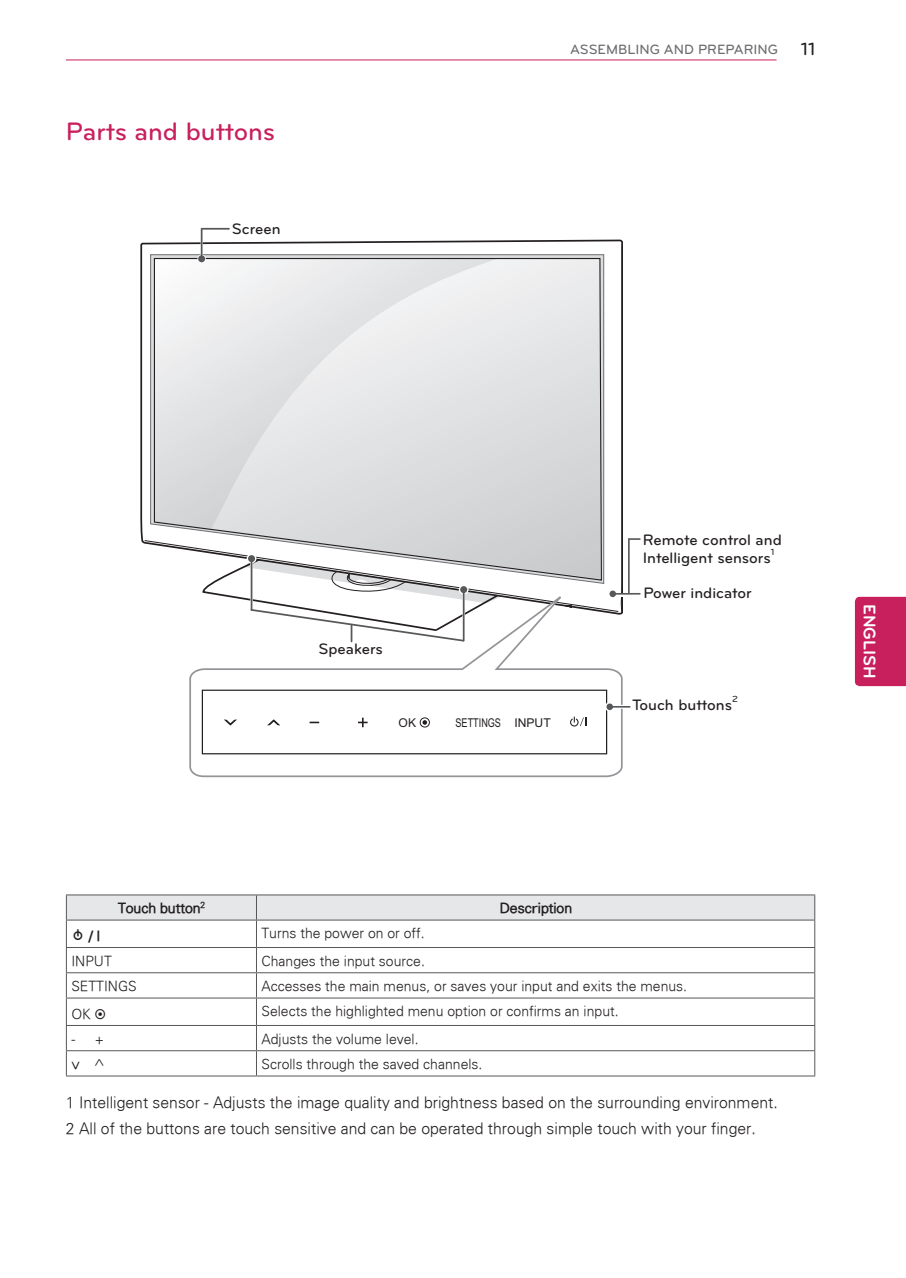
<style>
.page{position:relative;width:906px;height:1278px;background:#fff}
.page>*{position:absolute;margin:0;border:0;box-sizing:border-box;transform-origin:0 0}
.t1{font:500 26.25px "Bryant LG";color:#c8205d}
.t2{font:700 17.5px "Bryant LG";color:#fff}
.t3{font:300 15.75px/25.9px "Univers";color:#231f20}
.t4{font:500 15.75px/17.5px "Bryant LG";color:#231f20}
.t5{font:300 14px "Univers";color:#231f20}
.t6{font:300 14px "Univers";color:#231f20}
.t7{font:500 14px "Bryant LG";color:#6c6d70}
.t8{font:300 14px "Univers";color:#231f20;scale:1.2 1}
.t9{font:12.08px "Arial";color:#231f20;scale:.75 1}
.t10{font:12.08px "Arial";color:#231f20}
.t11{font:500 9.1px "Bryant LG";color:#231f20}
.s1{font-size:18.38px;color:#231f20}
.s2{font-family:"LG Display Eng";font-weight:400}
.s3{font-family:"LG Display Eng Kor";font-weight:400}
</style>
<div class="page">
<div style="left:855px;top:597px;width:51px;height:89px;background:#c8205d"></div>
<hr style="left:66px;top:60px;width:710px;height:1px;background:#c8205d">
<hr style="left:66px;top:894px;width:190px;height:1px;background:#57585a">
<hr style="left:256px;top:894px;width:559px;height:1px;background:#57585a">
<svg style="left:66px;top:895px;width:749px;height:180px"></svg>
<hr style="left:66px;top:1075px;width:190px;height:1px;background:#57585a">
<hr style="left:256px;top:1075px;width:559px;height:1px;background:#57585a">
<svg style="left:140px;top:240px;width:483px;height:304px"></svg>
<svg style="left:144px;top:244px;width:479px;height:342px"></svg>
<svg style="left:189px;top:586px;width:434px;height:191px"></svg>
<div style="left:202px;top:690px;width:405px;height:64px;border:1px solid #231f20"></div>
<svg style="left:358px;top:718px;width:10px;height:9px"></svg>
<svg style="left:267px;top:719px;width:13px;height:6px"></svg>
<svg style="left:224px;top:719px;width:13px;height:6px"></svg>
<svg style="left:422px;top:720px;width:5px;height:5px"></svg>
<svg style="left:570px;top:716px;width:16px;height:10px"></svg>
<div style="left:420px;top:718px;width:9px;height:9px;border:1px solid #231f20;border-radius:50%"></div>
<hr style="left:201px;top:227px;width:2px;height:32px;background:#fff">
<svg style="left:197px;top:254px;width:9px;height:9px"></svg>
<hr style="left:202px;top:228px;width:27px;height:2px;background:#57585a">
<hr style="left:201px;top:229px;width:1px;height:30px;background:#57585a">
<div style="left:198px;top:255px;width:7px;height:7px;background:#57585a;border-radius:50%"></div>
<svg style="left:202px;top:556px;width:300px;height:88px"></svg>
<hr style="left:609px;top:705px;width:22px;height:4px;background:#fff">
<div style="left:605px;top:702px;width:9px;height:9px;border:3px solid #fff;border-radius:50%"></div>
<hr style="left:610px;top:706px;width:20px;height:2px;background:#57585a">
<div style="left:606px;top:703px;width:7px;height:7px;background:#57585a;border-radius:50%"></div>
<hr style="left:612px;top:593px;width:20px;height:4px;background:#fff">
<div style="left:608px;top:589px;width:9px;height:10px;border:3px solid #fff;border-radius:50%"></div>
<hr style="left:613px;top:593px;width:27px;height:2px;background:#57585a">
<div style="left:609px;top:590px;width:7px;height:7px;background:#57585a;border-radius:50%"></div>
<svg style="left:627px;top:538px;width:14px;height:57px"></svg>
<h1 class="t1" style="left:66px;top:115px;width:211px">Parts and buttons</h1>
<p class="t4" style="left:232px;top:220px;width:50px">Screen</p>
<p class="t7" style="left:570px;top:41px;width:247px">ASSEMBLING AND PREPARING <span class="s1">11</span></p>
<p class="t4" style="left:643px;top:531px;width:141px">Remote control and<br>Intelligent sensors</p>
<p class="t11" style="left:770px;top:547px;width:5px">1</p>
<p class="t4" style="left:318px;top:640px;width:66px">Speakers</p>
<p class="t10" style="left:399px;top:715px;width:19px">OK</p>
<p class="t9" style="left:455px;top:715px;width:128px">SETTINGS INPUT</p>
<p class="t4" style="left:643px;top:584px;width:110px">Power indicator</p>
<p class="t4" style="left:632px;top:696px;width:101px">Touch buttons</p>
<p class="t11" style="left:732px;top:694px;width:7px">2</p>
<p class="t6" style="left:118px;top:899px;width:89px">Touch button<sup>2</sup></p>
<p class="t6" style="left:499px;top:899px;width:74px">Description</p>
<p class="t6" style="left:71px;top:927px;width:30px"><span class="s2">ꔰ</span>/I</p>
<p class="t5" style="left:261px;top:925px;width:165px">Turns the power on or off.</p>
<p class="t5" style="left:71px;top:952px;width:42px">INPUT</p>
<p class="t5" style="left:261px;top:952px;width:165px">Changes the input source.</p>
<p class="t5" style="left:71px;top:978px;width:67px">SETTINGS</p>
<p class="t5" style="left:261px;top:978px;width:427px">Accesses the main menus, or saves your input and exits the menus.</p>
<p class="t5" style="left:71px;top:1005px;width:36px">OK <span class="s3">⊙</span></p>
<p class="t5" style="left:261px;top:1003px;width:359px">Selects the highlighted menu option or confirms an input.</p>
<p class="t5" style="left:71px;top:1030px;width:34px">- +</p>
<p class="t5" style="left:261px;top:1030px;width:159px">Adjusts the volume level.</p>
<p class="t8" style="left:71px;top:1056px;width:29px">v ^</p>
<p class="t5" style="left:261px;top:1056px;width:222px">Scrolls through the saved channels.</p>
<p class="t3" style="left:66px;top:1089px;width:713px">1 Intelligent sensor - Adjusts the image quality and brightness based on the surrounding environment.<br>2 All of the buttons are touch sensitive and can be operated through simple touch with your finger.</p>
<p class="t2" style="left:880px;top:604px;width:76px;rotate:90deg">ENGLISH</p>
</div>
